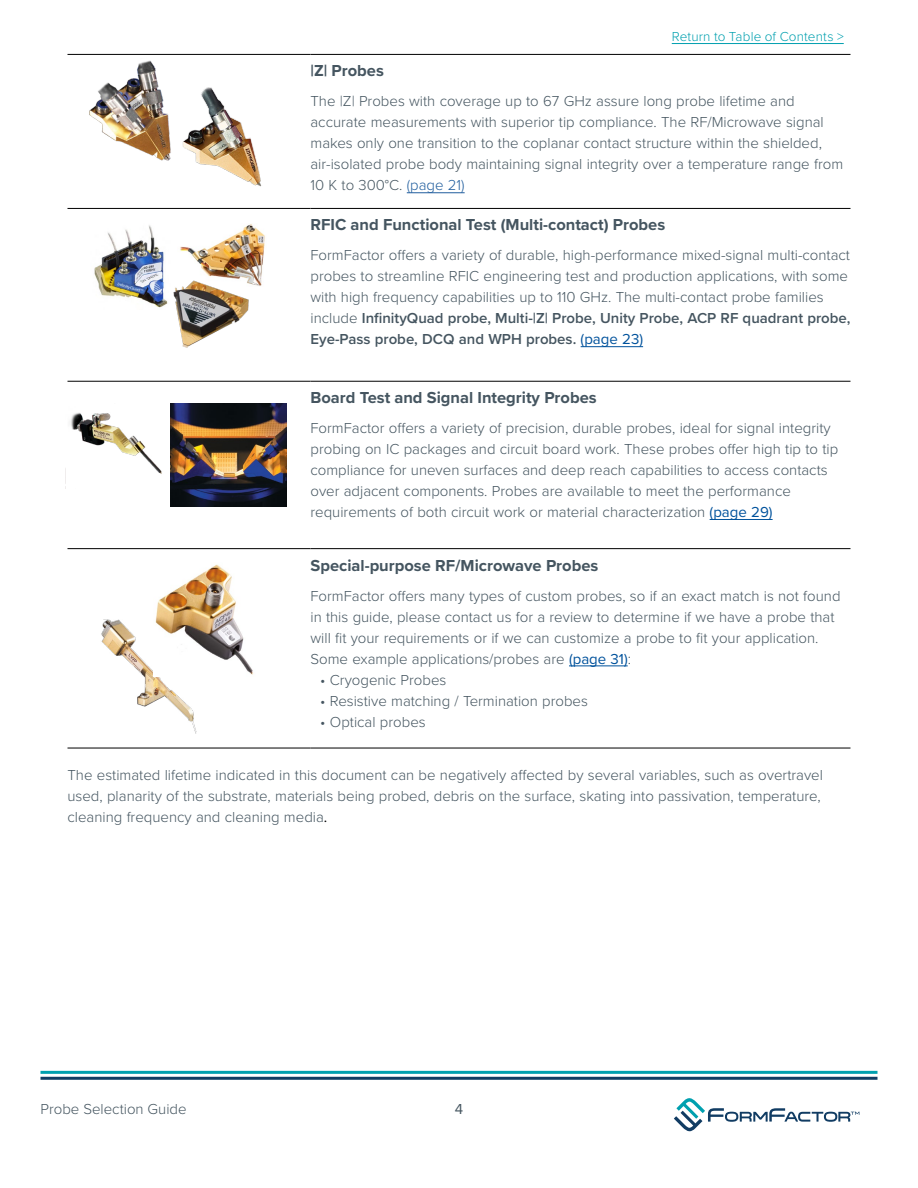
<style>
.page{position:relative;width:918px;height:1188px;background:#fff}
.page>*{position:absolute;margin:0;border:0;box-sizing:border-box;transform-origin:0 0}
.t1{font:700 16.5px "Proxima Nova";color:#455560}
.t2{font:300 15px/21px "Proxima Nova";color:#455560}
.t3{font:15px "Proxima Nova";color:#455560}
.t4{font:300 13.5px "Proxima Nova";letter-spacing:.01em;color:#00a0af}
.s1{color:#215e9e}
.s2{font-weight:600}
.s3{font-weight:400;color:#00529c}
.s4{font-weight:400;color:#000}
</style>
<div class="page">
<svg style="left:674px;top:1098px;width:185px;height:33px"></svg>
<hr style="left:40px;top:1071px;width:838px;height:3px;background:#00a0af">
<hr style="left:40px;top:1077px;width:838px;height:3px;background:#113c63">
<hr style="left:672px;top:43px;width:172px;height:1px;background:#00a0af">
<hr style="left:68px;top:748px;width:242px;height:1px;background:#000">
<hr style="left:310px;top:54px;width:540px;height:1px;background:#000">
<hr style="left:310px;top:208px;width:540px;height:1px;background:#000">
<hr style="left:310px;top:381px;width:540px;height:1px;background:#000">
<hr style="left:310px;top:548px;width:540px;height:1px;background:#000">
<hr style="left:310px;top:748px;width:540px;height:1px;background:#000">
<hr style="left:68px;top:54px;width:242px;height:1px;background:#000">
<hr style="left:68px;top:548px;width:242px;height:1px;background:#000">
<hr style="left:68px;top:208px;width:242px;height:1px;background:#000">
<hr style="left:68px;top:381px;width:242px;height:1px;background:#000">
<hr style="left:407px;top:192px;width:58px;height:1px;background:#215e9e">
<hr style="left:581px;top:346px;width:62px;height:1px;background:#00529c">
<hr style="left:710px;top:519px;width:63px;height:1px;background:#00529c">
<hr style="left:569px;top:665px;width:59px;height:1px;background:#00529c">
<img style="left:101px;top:620px;width:96px;height:114px">
<img style="left:89px;top:60px;width:173px;height:127px">
<img style="left:180px;top:224px;width:85px;height:42px">
<img style="left:94px;top:225px;width:70px;height:82px">
<img style="left:157px;top:266px;width:105px;height:82px">
<img style="left:154px;top:564px;width:99px;height:113px">
<img style="left:170px;top:403px;width:116px;height:103px">
<img style="left:70px;top:403px;width:104px;height:85px">
<p class="t4" style="left:672px;top:27px;width:174px">Return to Table of Contents &gt;</p>
<p class="t1" style="left:310px;top:59px;width:75px">|Z| Probes</p>
<p class="t2" style="left:310px;top:90px;width:534px">The |Z| Probes with coverage up to 67 GHz assure long probe lifetime and accurate measurements with superior tip compliance. The RF/Microwave signal makes only one transition to the coplanar contact structure within the shielded, air-isolated probe body maintaining signal integrity over a temperature range from 10 K to 300°C. <span class="s1">(page 21)</span></p>
<p class="t1" style="left:310px;top:213px;width:356px">RFIC and Functional Test (Multi-contact) Probes</p>
<p class="t2" style="left:310px;top:244px;width:542px">FormFactor offers a variety of durable, high-performance mixed-signal multi-contact probes to streamline RFIC engineering test and production applications, with some with high frequency capabilities up to 110 GHz. The multi-contact probe families include <span class="s2">InfinityQuad probe, Multi-|Z| Probe, Unity Probe, ACP RF quadrant probe, Eye-Pass probe, DCQ and WPH probes.</span> <span class="s3">(page 23)</span></p>
<p class="t1" style="left:310px;top:385px;width:288px">Board Test and Signal Integrity Probes</p>
<p class="t2" style="left:310px;top:417px;width:529px">FormFactor offers a variety of precision, durable probes, ideal for signal integrity probing on IC packages and circuit board work. These probes offer high tip to tip compliance for uneven surfaces and deep reach capabilities to access contacts over adjacent components. Probes are available to meet the performance requirements of both circuit work or material characterization <span class="s3">(page 29)</span></p>
<p class="t1" style="left:310px;top:553px;width:289px">Special-purpose RF/Microwave Probes</p>
<p class="t2" style="left:310px;top:584px;width:532px">FormFactor offers many types of custom probes, so if an exact match is not found in this guide, please contact us for a review to determine if we have a probe that will fit your requirements or if we can customize a probe to fit your application.<br>Some example applications/probes are <span class="s3">(page 31)</span>:</p>
<p class="t2" style="left:320px;top:668px;width:128px">• Cryogenic Probes</p>
<p class="t2" style="left:320px;top:689px;width:269px">• Resistive matching / Termination probes</p>
<p class="t2" style="left:320px;top:710px;width:107px">• Optical probes</p>
<p class="t2" style="left:68px;top:763px;width:757px">The estimated lifetime indicated in this document can be negatively affected by several variables, such as overtravel used, planarity of the substrate, materials being probed, debris on the surface, skating into passivation, temperature, cleaning frequency and cleaning media<span class="s4">.</span></p>
<p class="t2" style="left:40px;top:1098px;width:148px">Probe Selection Guide</p>
<p class="t3" style="left:455px;top:1098px;width:10px">4</p>
</div>
